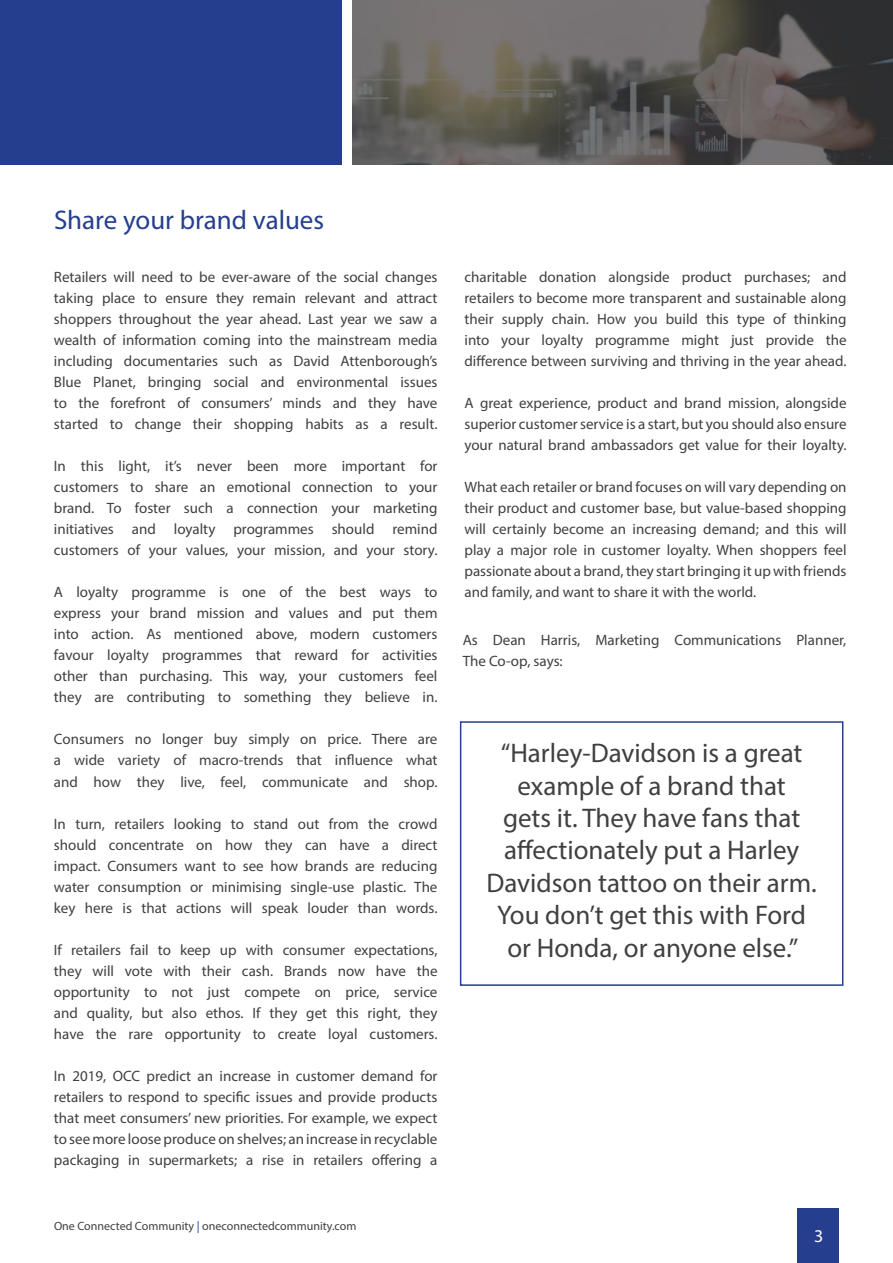
<style>
.page{position:relative;width:893px;height:1263px;background:#fff}
.page>*{position:absolute;margin:0;border:0;box-sizing:border-box;transform-origin:0 0}
.t1{font:27px/32.4px "Myriad Pro";color:#413f41;text-align:center}
.t2{font:27px "Myriad Pro";color:#253f8e}
.t3{font:18px "Myriad Pro";color:#fff}
.t4{font:15px/21px "Myriad Pro";color:#413f41;text-align:justify}
.t5{font:12px "Myriad Pro";color:#413f41}
.s1{color:#253f8e}
</style>
<div class="page">
<div style="left:797px;top:1209px;width:42px;height:54px;background:#253f8e"></div>
<div style="left:0;top:0;width:341px;height:164px;background:#253f8e"></div>
<img style="left:352px;top:164px;width:541px;height:1px">
<img style="left:352px;top:0;width:541px;height:164px">
<div style="left:460px;top:721px;width:383px;height:265px;border:2px solid #253f8e"></div>
<h1 class="t2" style="left:54px;top:204px;width:272px">Share your brand values</h1>
<p class="t4" style="left:54px;top:267px;width:385px">Retailers will need to be ever-aware of the social changes taking place to ensure they remain relevant and attract shoppers throughout the year ahead. Last year we saw a wealth of information coming into the mainstream media including documentaries such as David Attenborough’s Blue Planet, bringing social and environmental issues to the forefront of consumers’ minds and they have started to change their shopping habits as a result.</p>
<p class="t4" style="left:54px;top:456px;width:385px">In this light, it’s never been more important for customers to share an emotional connection to your brand. To foster such a connection your marketing initiatives and loyalty programmes should remind customers of your values, your mission, and your story.</p>
<p class="t4" style="left:54px;top:582px;width:385px">A loyalty programme is one of the best ways to express your brand mission and values and put them into action. As mentioned above, modern customers favour loyalty programmes that reward for activities other than purchasing. This way, your customers feel they are contributing to something they believe in.</p>
<p class="t4" style="left:54px;top:729px;width:385px">Consumers no longer buy simply on price. There are a wide variety of macro-trends that influence what and how they live, feel, communicate and shop.</p>
<p class="t4" style="left:54px;top:813px;width:385px">In turn, retailers looking to stand out from the crowd should concentrate on how they can have a direct impact. Consumers want to see how brands are reducing water consumption or minimising single-use plastic. The key here is that actions will speak louder than words.</p>
<p class="t4" style="left:54px;top:939px;width:385px">If retailers fail to keep up with consumer expectations, they will vote with their cash. Brands now have the opportunity to not just compete on price, service and quality, but also ethos. If they get this right, they have the rare opportunity to create loyal customers.</p>
<p class="t4" style="left:54px;top:1065px;width:385px">In 2019, OCC predict an increase in customer demand for retailers to respond to specific issues and provide products that meet consumers’ new priorities. For example, we expect to see more loose produce on shelves; an increase in recyclable packaging in supermarkets; a rise in retailers offering a</p>
<p class="t5" style="left:54px;top:1218px;width:304px">One Connected Community <span class="s1">|</span> oneconnectedcommunity.com</p>
<p class="t4" style="left:464px;top:267px;width:384px">charitable donation alongside product purchases; and retailers to become more transparent and sustainable along their supply chain. How you build this type of thinking into your loyalty programme might just provide the difference between surviving and thriving in the year ahead.</p>
<p class="t4" style="left:464px;top:393px;width:384px">A great experience, product and brand mission, alongside superior customer service is a start, but you should also ensure your natural brand ambassadors get value for their loyalty.</p>
<p class="t4" style="left:464px;top:477px;width:384px">What each retailer or brand focuses on will vary depending on their product and customer base, but value-based shopping will certainly become an increasing demand; and this will play a major role in customer loyalty. When shoppers feel passionate about a brand, they start bringing it up with friends and family, and want to share it with the world.</p>
<p class="t4" style="left:463px;top:630px;width:385px">As Dean Harris, Marketing Communications Planner,<br>The Co-op, says:</p>
<h1 class="t1" style="left:486px;top:736px;width:332px">“Harley-Davidson is a great example of a brand that<br>gets it. They have fans that affectionately put a Harley<br>Davidson tattoo on their arm.<br>You don’t get this with Ford or Honda, or anyone else.”</h1>
<p class="t3" style="left:814px;top:1224px;width:11px">3</p>
</div>
